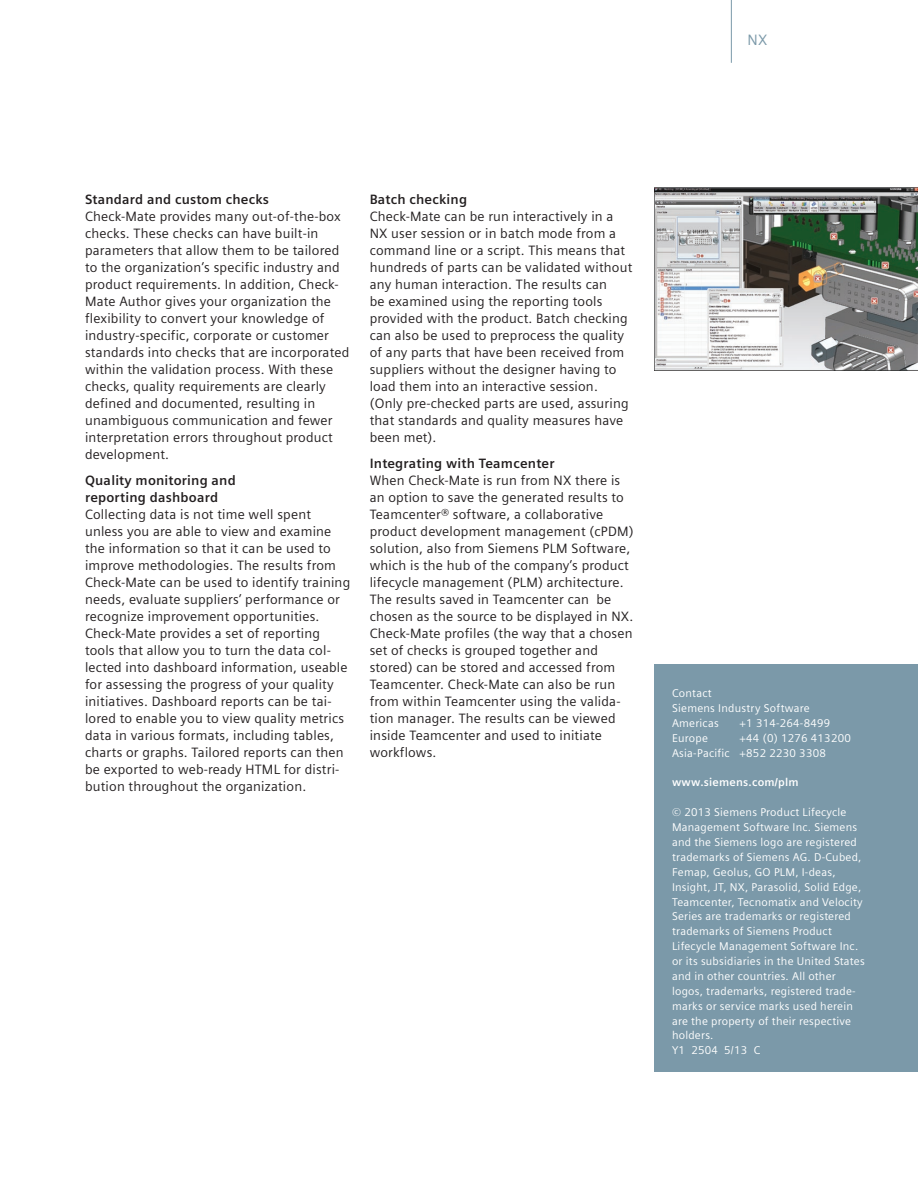
<style>
.page{position:relative;width:918px;height:1188px;background:#fff}
.page>*{position:absolute;margin:0;border:0;box-sizing:border-box;transform-origin:0 0}
.t1{font:15px "Siemens Sans";color:#7b99a9}
.t2{font:13.5px/17px "Siemens Sans";letter-spacing:.015em;color:#231f20}
.t3{font:700 13.5px/17px "Siemens Sans";letter-spacing:.015em;color:#231f20}
.t4{font:11.25px/14.9px "Siemens Sans";letter-spacing:.02em;color:#fff}
.t5{font:700 11.25px "Siemens Sans";letter-spacing:.02em;color:#fff}
</style>
<div class="page">
<img style="left:655px;top:187px;width:263px;height:183px">
<hr style="left:731px;top:0;width:1px;height:63px;background:#7b99a9">
<div style="left:655px;top:664px;width:263px;height:408px;background:#7b99a9"></div>
<p class="t1" style="left:748px;top:32px;width:21px">NX</p>
<p class="t3" style="left:85px;top:191px;width:186px">Standard and custom checks</p>
<p class="t2" style="left:85px;top:208px;width:266px">Check-Mate provides many out-of-the-box checks. These checks can have built-in parameters that allow them to be tailored to the organization’s specific industry and product requirements. In addition, Check-Mate Author gives your organization the flexibility to convert your knowledge of industry-specific, corporate or customer standards into checks that are incorporated within the validation process. With these checks, quality requirements are clearly defined and documented, resulting in unambiguous communication and fewer interpretation errors throughout product development.</p>
<p class="t3" style="left:85px;top:472px;width:152px">Quality monitoring and reporting dashboard</p>
<p class="t2" style="left:85px;top:506px;width:267px">Collecting data is not time well spent unless you are able to view and examine the information so that it can be used to improve methodologies. The results from Check-Mate can be used to identify training needs, evaluate suppliers’ performance or recognize improvement opportunities.<br>Check-Mate provides a set of reporting tools that allow you to turn the data col&shy;lected into dashboard information, useable for assessing the progress of your quality initiatives. Dashboard reports can be tai&shy;lored to enable you to view quality metrics data in various formats, including tables, charts or graphs. Tailored reports can then be exported to web-ready HTML for distri&shy;bution throughout the organization.</p>
<p class="t3" style="left:370px;top:191px;width:99px">Batch checking</p>
<p class="t2" style="left:370px;top:208px;width:264px">Check-Mate can be run interactively in a NX user session or in batch mode from a command line or a script. This means that hundreds of parts can be validated without any human interaction. The results can<br>be examined using the reporting tools provided with the product. Batch checking can also be used to preprocess the quality of any parts that have been received from suppliers without the designer having to load them into an interactive session. (Only pre-checked parts are used, assuring that standards and quality measures have been met).</p>
<p class="t3" style="left:370px;top:455px;width:186px">Integrating with Teamcenter</p>
<p class="t2" style="left:370px;top:472px;width:265px">When Check-Mate is run from NX there is an option to save the generated results to Teamcenter® software, a collaborative product development management (cPDM) solution, also from Siemens PLM Software, which is the hub of the company’s product lifecycle management (PLM) architecture.<br>The results saved in Teamcenter can be chosen as the source to be displayed in NX.<br>Check-Mate profiles (the way that a chosen set of checks is grouped together and stored) can be stored and accessed from Teamcenter. Check-Mate can also be run from within Teamcenter using the valida&shy;tion manager. The results can be viewed inside Teamcenter and used to initiate workflows.</p>
<p class="t4" style="left:672px;top:686px;width:139px">Contact<br>Siemens Industry Software<br>Americas</p>
<p class="t4" style="left:740px;top:716px;width:92px">+1 314-264-8499</p>
<p class="t4" style="left:672px;top:731px;width:180px;text-indent:68px">+44 (0) 1276 413200<br>Asia-Pacific +852 2230 3308</p>
<p class="t5" style="left:672px;top:776px;width:128px">www.siemens.com/plm</p>
<p class="t4" style="left:672px;top:805px;width:194px">© 2013 Siemens Product Lifecycle<br>Management Software Inc. Siemens and the Siemens logo are registered trademarks of Siemens AG. D-Cubed,<br>Femap, Geolus, GO PLM, I-deas,<br>Insight, JT, NX, Parasolid, Solid Edge,<br>Teamcenter, Tecnomatix and Velocity<br>Series are trademarks or registered trademarks of Siemens Product<br>Lifecycle Management Software Inc. or its subsidiaries in the United States and in other countries. All other logos, trademarks, registered trade&shy;marks or service marks used herein are the property of their respective holders.<br>Y1 2504 5/13 C</p>
<p class="t4" style="left:672px;top:731px;width:37px">Europe</p>
</div>
